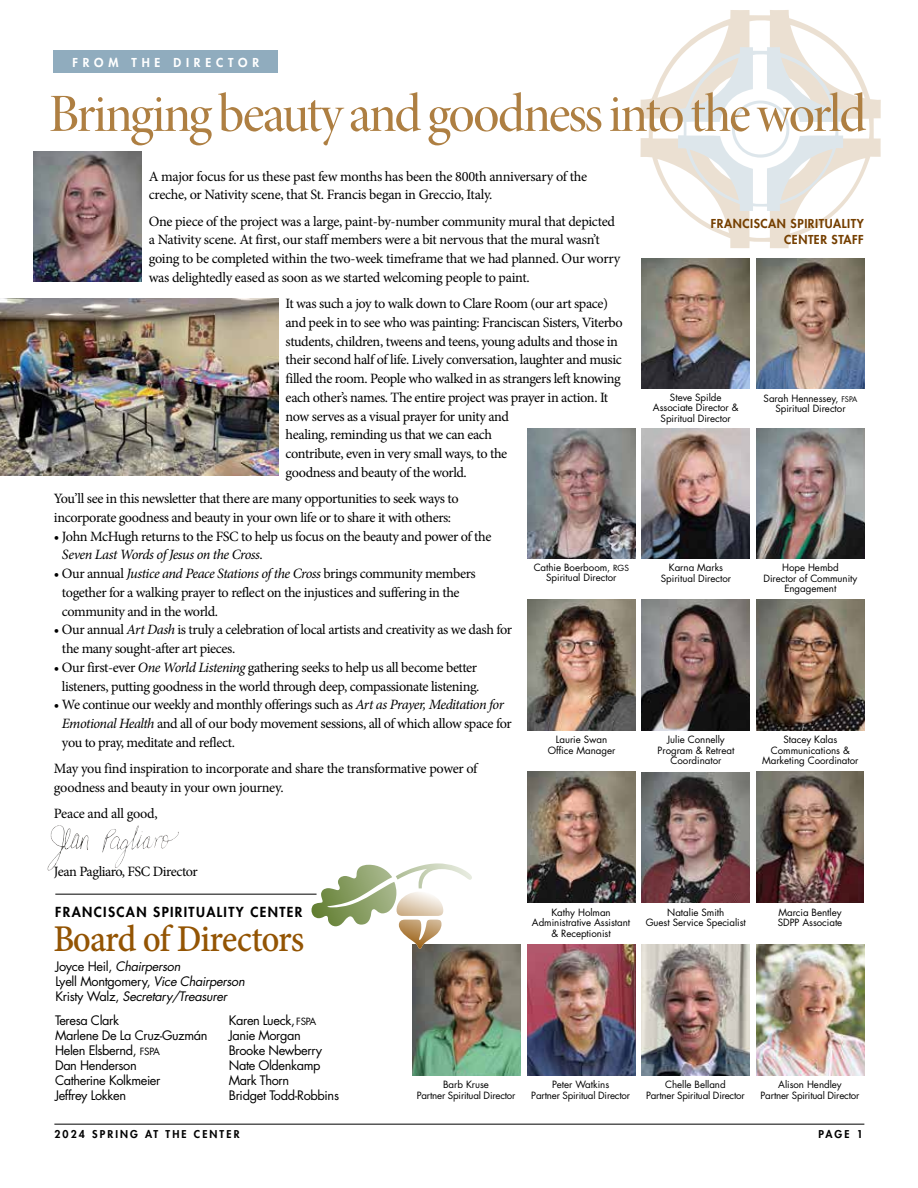
<style>
.page{position:relative;width:918px;height:1188px;background:#fff}
.page>*{position:absolute;margin:0;border:0;box-sizing:border-box;transform-origin:0 0}
.t1{font:54px "Minion Pro Medium Disp";letter-spacing:-.04em;color:#ae7f42}
.t2{font:38.25px "Minion Pro Medium Cn Capt";letter-spacing:-.03em;color:#935403}
.t3{font:14.25px/18.8px "Minion Pro";letter-spacing:-.03em;color:#000}
.t4{font:800 13.5px "Futura Std";letter-spacing:.1em;color:#000}
.t5{font:12.75px/15px "Futura Std";letter-spacing:-.03em;color:#000}
.t6{font:italic 12.75px/15px "Futura Std";letter-spacing:-.025em;color:#000}
.t7{font:800 12px/16.5px "Futura Std";letter-spacing:.045em;color:#753f00;text-align:right}
.t8{font:800 12px "Futura Std";letter-spacing:.4em;color:#fff}
.t9{font:800 10.5px "Futura Std";letter-spacing:.2em;color:#000}
.t10{font:9.75px/10.5px "Futura Std";letter-spacing:-.005em;color:#000;text-align:center}
.s1{font-style:italic}
.s2{font-size:8.25px}
.s3{font-size:7.5px}
.s4{font-style:normal}
.s5{font-size:9.75px}
</style>
<div class="page">
<svg style="left:641px;top:10px;width:240px;height:238px"></svg>
<svg style="left:678px;top:47px;width:165px;height:164px"></svg>
<div style="left:53px;top:50px;width:225px;height:23px;background:#90acbe"></div>
<img style="left:33px;top:151px;width:108px;height:131px">
<hr style="left:54px;top:1124px;width:810px;height:1px;background:#000">
<img style="left:118px;top:825px;width:20px;height:24px">
<hr style="left:55px;top:894px;width:262px;height:1px;background:#000">
<img style="left:527px;top:428px;width:108px;height:131px">
<img style="left:642px;top:258px;width:108px;height:131px">
<img style="left:642px;top:428px;width:108px;height:131px">
<img style="left:757px;top:428px;width:108px;height:131px">
<img style="left:756px;top:600px;width:108px;height:130px">
<img style="left:642px;top:600px;width:108px;height:130px">
<img style="left:756px;top:772px;width:108px;height:130px">
<img style="left:642px;top:772px;width:108px;height:130px">
<img style="left:528px;top:600px;width:108px;height:130px">
<img style="left:527px;top:772px;width:108px;height:130px">
<img style="left:641px;top:945px;width:108px;height:130px">
<img style="left:412px;top:945px;width:108px;height:130px">
<img style="left:757px;top:945px;width:108px;height:130px">
<img style="left:527px;top:945px;width:108px;height:130px">
<img style="left:757px;top:258px;width:108px;height:131px">
<img style="left:0;top:299px;width:278px;height:177px">
<svg style="left:312px;top:863px;width:160px;height:86px"></svg>
<p class="t8" style="left:72px;top:55px;width:188px">FROM THE DIRECTOR</p>
<h1 class="t1" style="left:49px;top:80px;width:819px">Bringing beauty and goodness into the world</h1>
<p class="t3" style="left:149px;top:167px;width:440px">A major focus for us these past few months has been the 800th anniversary of the creche, or Nativity scene, that St. Francis began in Greccio, Italy.</p>
<p class="t3" style="left:149px;top:212px;width:473px">One piece of the project was a large, paint-by-number community mural that depicted a Nativity scene. At first, our staff members were a bit nervous that the mural wasn’t going to be completed within the two-week timeframe that we had planned. Our worry was delightedly eased as soon as we started welcoming people to paint.</p>
<p class="t3" style="left:286px;top:294px;width:339px">It was such a joy to walk down to Clare Room (our art space) and peek in to see who was painting: Franciscan Sisters, Viterbo students, children, tweens and teens, young adults and those in their second half of life. Lively conversation, laughter and music filled the room. People who walked in as strangers left knowing each other’s names. The entire project was prayer in action. It now serves as a visual prayer for unity and<br>healing, reminding us that we can each<br>contribute, even in very small ways, to the<br>goodness and beauty of the world.</p>
<p class="t3" style="left:54px;top:489px;width:406px">You’ll see in this newsletter that there are many opportunities to seek ways to incorporate goodness and beauty in your own life or to share it with others:</p>
<p class="t3" style="left:62px;top:527px;width:431px;text-indent:-8px">• John McHugh returns to the FSC to help us focus on the beauty and power of the<br><span class="s1">Seven Last Words of Jesus on the Cross</span>.</p>
<p class="t3" style="left:62px;top:564px;width:415px;text-indent:-8px">• Our annual <span class="s1">Justice and Peace Stations of the Cross</span> brings community members together for a walking prayer to reflect on the injustices and suffering in the community and in the world.</p>
<p class="t3" style="left:62px;top:621px;width:452px;text-indent:-8px">• Our annual <span class="s1">Art Dash</span> is truly a celebration of local artists and creativity as we dash for the many sought-after art pieces.</p>
<p class="t3" style="left:54px;top:658px;width:427px;text-align:center">• Our first-ever <span class="s1">One World Listening</span> gathering seeks to help us all become better listeners, putting goodness in the world through deep, compassionate listening.</p>
<p class="t3" style="left:62px;top:696px;width:451px;text-indent:-8px">• We continue our weekly and monthly offerings such as <span class="s1">Art as Prayer, Meditation for<br>Emotional Health</span> and all of our body movement sessions, all of which allow space for you to pray, meditate and reflect.</p>
<p class="t3" style="left:54px;top:759px;width:425px">May you find inspiration to incorporate and share the transformative power of goodness and beauty in your own journey.</p>
<p class="t3" style="left:54px;top:804px;width:105px">Peace and all good,</p>
<p class="t10" style="left:534px;top:562px;width:97px">Cathie Boerboom, <span class="s2">RGS<br></span>Spiritual Director</p>
<p class="t10" style="left:548px;top:734px;width:69px">Laurie Swan<br>Office Manager</p>
<p class="t7" style="left:711px;top:215px;width:155px">FRANCISCAN SPIRITUALITY<br>CENTER STAFF</p>
<p class="t10" style="left:653px;top:392px;width:87px">Steve Spilde<br>Associate Director &amp;<br>Spiritual Director</p>
<p class="t10" style="left:764px;top:393px;width:95px">Sarah Hennessey, <span class="s3">FSPA<br></span>Spiritual Director</p>
<p class="t10" style="left:661px;top:563px;width:72px">Karna Marks<br>Spiritual Director</p>
<p class="t10" style="left:763px;top:563px;width:95px">Hope Hembd<br>Director of Community<br>Engagement</p>
<p class="t10" style="left:658px;top:734px;width:78px">Julie Connelly<br>Program &amp; Retreat<br>Coordinator</p>
<p class="t10" style="left:762px;top:734px;width:98px">Stacey Kalas<br>Communications &amp;<br>Marketing Coordinator</p>
<p class="t3" style="left:54px;top:862px;width:145px">Jean Pagliaro, FSC Director</p>
<p class="t4" style="left:55px;top:904px;width:249px">FRANCISCAN SPIRITUALITY CENTER</p>
<h2 class="t2" style="left:53px;top:913px;width:253px">Board of Directors</h2>
<p class="t10" style="left:532px;top:907px;width:100px">Kathy Holman<br>Administrative Assistant &amp; Receptionist</p>
<p class="t10" style="left:646px;top:907px;width:102px">Natalie Smith<br>Guest Service Specialist</p>
<p class="t10" style="left:778px;top:907px;width:66px;text-align:left">Marcia Bentley<br>SDPP Associate</p>
<p class="t6" style="left:55px;top:959px;width:191px"><span class="s4">Joyce Heil,</span> Chairperson<br><span class="s4">Lyell Montgomery,</span> Vice Chairperson<br><span class="s4">Kristy Walz,</span> Secretary/Treasurer</p>
<p class="t5" style="left:55px;top:1013px;width:154px">Teresa Clark<br>Marlene De La Cruz-Guzmán<br>Helen Elsbernd, <span class="s5">FSPA<br></span>Dan Henderson<br>Catherine Kolkmeier<br>Jeffrey Lokken</p>
<p class="t5" style="left:229px;top:1013px;width:112px">Karen Lueck, <span class="s5">FSPA<br></span>Janie Morgan<br>Brooke Newberry<br>Nate Oldenkamp<br>Mark Thorn<br>Bridget Todd-Robbins</p>
<p class="t10" style="left:417px;top:1080px;width:100px">Barb Kruse<br>Partner Spiritual Director</p>
<p class="t10" style="left:761px;top:1080px;width:100px">Alison Hendley<br>Partner Spiritual Director</p>
<p class="t10" style="left:531px;top:1080px;width:100px">Peter Watkins<br>Partner Spiritual Director</p>
<p class="t10" style="left:646px;top:1080px;width:100px">Chelle Belland<br>Partner Spiritual Director</p>
<p class="t9" style="left:54px;top:1128px;width:187px">2024 SPRING AT THE CENTER</p>
<p class="t9" style="left:819px;top:1128px;width:46px">PAGE 1</p>
</div>
